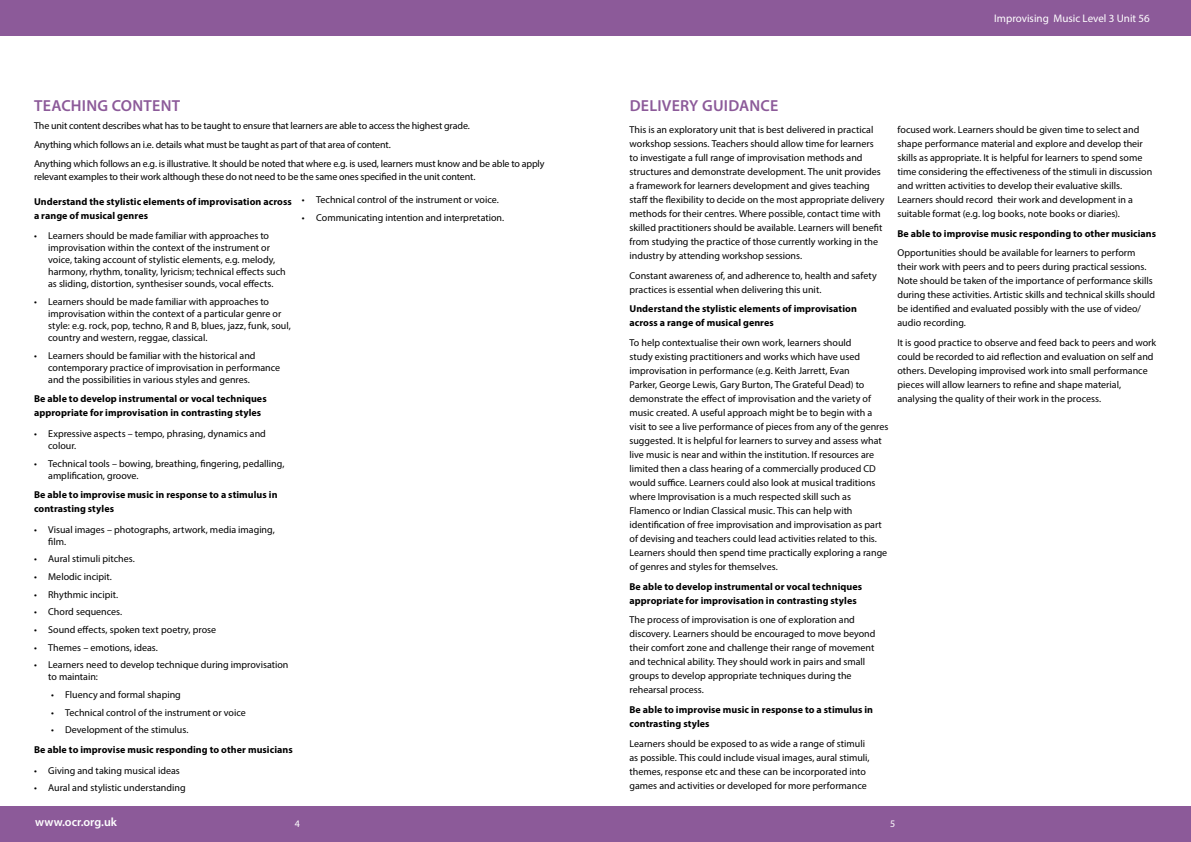
<style>
.page{position:relative;width:1191px;height:842px;background:#fff}
.page>*{position:absolute;margin:0;border:0;box-sizing:border-box;transform-origin:0 0}
.t1{font:600 16px "Myriad Pro";letter-spacing:.015em;color:#8c5a99}
.t2{font:600 12px "Myriad Pro";color:#fff}
.t3{font:11px "Myriad Pro";color:#fff}
.t4{font:10px/14px "Myriad Pro";color:#000}
.t5{font:700 10px/14px "Myriad Pro";letter-spacing:.005em;color:#000}
.t6{font:10px "Myriad Pro";color:#fff}
</style>
<div class="page">
<div style="left:0;top:806px;width:595px;height:36px;background:#8c5a99"></div>
<div style="left:0;top:0;width:595px;height:36px;background:#8c5a99"></div>
<div style="left:595px;top:806px;width:596px;height:36px;background:#8c5a99"></div>
<div style="left:595px;top:0;width:596px;height:36px;background:#8c5a99"></div>
<h1 class="t1" style="left:34px;top:95px;width:145px">TEACHING CONTENT</h1>
<p class="t4" style="left:34px;top:116px;width:512px;line-height:18.7px">The unit content describes what has to be taught to ensure that learners are able to access the highest grade.<br>Anything which follows an i.e. details what must be taught as part of that area of content.<br>Anything which follows an e.g. is illustrative. It should be noted that where e.g. is used, learners must know and be able to apply</p>
<p class="t4" style="left:34px;top:169px;width:443px">relevant examples to their work although these do not need to be the same ones specified in the unit content.</p>
<p class="t5" style="left:34px;top:194px;width:259px">Understand the stylistic elements of improvisation across a range of musical genres</p>
<p class="t4" style="left:48px;top:230px;width:239px;line-height:12px;text-indent:-14px">• Learners should be made familiar with approaches to improvisation within the context of the instrument or voice, taking account of stylistic elements, e.g. melody, harmony, rhythm, tonality, lyricism; technical effects such as sliding, distortion, synthesiser sounds, vocal effects.</p>
<p class="t4" style="left:48px;top:296px;width:244px;line-height:12px;text-indent:-14px">• Learners should be made familiar with approaches to improvisation within the context of a particular genre or style: e.g. rock, pop, techno, R and B, blues, jazz, funk, soul, country and western, reggae, classical.</p>
<p class="t4" style="left:48px;top:349px;width:233px;line-height:12px;text-indent:-14px">• Learners should be familiar with the historical and contemporary practice of improvisation in performance and the possibilities in various styles and genres.</p>
<p class="t5" style="left:34px;top:392px;width:234px">Be able to develop instrumental or vocal techniques appropriate for improvisation in contrasting styles</p>
<p class="t4" style="left:48px;top:427px;width:219px;line-height:12px;text-indent:-14px">• Expressive aspects – tempo, phrasing, dynamics and colour.</p>
<p class="t4" style="left:48px;top:457px;width:238px;line-height:12px;text-indent:-14px">• Technical tools – bowing, breathing, fingering, pedalling, amplification, groove.</p>
<p class="t5" style="left:34px;top:488px;width:245px">Be able to improvise music in response to a stimulus in contrasting styles</p>
<p class="t4" style="left:48px;top:523px;width:228px;line-height:12px;text-indent:-14px">• Visual images – photographs, artwork, media imaging, film.</p>
<p class="t4" style="left:34px;top:552px;width:102px">• Aural stimuli pitches.</p>
<p class="t4" style="left:34px;top:570px;width:79px">• Melodic incipit.</p>
<p class="t4" style="left:34px;top:587px;width:86px">• Rhythmic incipit.</p>
<p class="t4" style="left:34px;top:605px;width:90px">• Chord sequences.</p>
<p class="t4" style="left:34px;top:623px;width:184px">• Sound effects, spoken text poetry, prose</p>
<p class="t4" style="left:34px;top:640px;width:125px">• Themes – emotions, ideas.</p>
<p class="t4" style="left:48px;top:659px;width:242px;line-height:12px;text-indent:-14px">• Learners need to develop technique during improvisation to maintain:</p>
<p class="t4" style="left:51px;top:688px;width:131px">• Fluency and formal shaping</p>
<p class="t4" style="left:51px;top:705px;width:196px">• Technical control of the instrument or voice</p>
<p class="t4" style="left:51px;top:723px;width:139px">• Development of the stimulus.</p>
<p class="t5" style="left:34px;top:742px;width:260px">Be able to improvise music responding to other musicians</p>
<p class="t4" style="left:34px;top:763px;width:147px">• Giving and taking musical ideas</p>
<p class="t4" style="left:34px;top:781px;width:153px">• Aural and stylistic understanding</p>
<p class="t4" style="left:302px;top:192px;width:198px">• Technical control of the instrument or voice.</p>
<p class="t4" style="left:302px;top:210px;width:204px">• Communicating intention and interpretation.</p>
<p class="t3" style="left:994px;top:11px;width:157px">Improvising Music Level 3 Unit 56</p>
<h1 class="t1" style="left:629px;top:95px;width:148px">DELIVERY GUIDANCE</h1>
<p class="t4" style="left:629px;top:122px;width:257px">This is an exploratory unit that is best delivered in practical workshop sessions. Teachers should allow time for learners to investigate a full range of improvisation methods and structures and demonstrate development. The unit provides a framework for learners development and gives teaching staff the flexibility to decide on the most appropriate delivery methods for their centres. Where possible, contact time with skilled practitioners should be available. Learners will benefit from studying the practice of those currently working in the industry by attending workshop sessions.</p>
<p class="t4" style="left:629px;top:268px;width:249px">Constant awareness of, and adherence to, health and safety practices is essential when delivering this unit.</p>
<p class="t5" style="left:629px;top:302px;width:229px">Understand the stylistic elements of improvisation across a range of musical genres</p>
<p class="t4" style="left:629px;top:336px;width:260px">To help contextualise their own work, learners should<br>study existing practitioners and works which have used improvisation in performance (e.g. Keith Jarrett, Evan<br>Parker, George Lewis, Gary Burton, The Grateful Dead) to demonstrate the effect of improvisation and the variety of music created. A useful approach might be to begin with a visit to see a live performance of pieces from any of the genres suggested. It is helpful for learners to survey and assess what live music is near and within the institution. If resources are limited then a class hearing of a commercially produced CD would suffice. Learners could also look at musical traditions where Improvisation is a much respected skill such as Flamenco or Indian Classical music. This can help with identification of free improvisation and improvisation as part of devising and teachers could lead activities related to this.<br>Learners should then spend time practically exploring a range of genres and styles for themselves.</p>
<p class="t5" style="left:629px;top:579px;width:234px">Be able to develop instrumental or vocal techniques appropriate for improvisation in contrasting styles</p>
<p class="t4" style="left:629px;top:613px;width:247px">The process of improvisation is one of exploration and discovery. Learners should be encouraged to move beyond their comfort zone and challenge their range of movement and technical ability. They should work in pairs and small groups to develop appropriate techniques during the rehearsal process.</p>
<p class="t5" style="left:629px;top:702px;width:245px">Be able to improvise music in response to a stimulus in contrasting styles</p>
<p class="t4" style="left:629px;top:736px;width:241px">Learners should be exposed to as wide a range of stimuli as possible. This could include visual images, aural stimuli, themes, response etc and these can be incorporated into games and activities or developed for more performance</p>
<p class="t4" style="left:897px;top:122px;width:256px">focused work. Learners should be given time to select and shape performance material and explore and develop their skills as appropriate. It is helpful for learners to spend some time considering the effectiveness of the stimuli in discussion and written activities to develop their evaluative skills.<br>Learners should record their work and development in a suitable format (e.g. log books, note books or diaries).</p>
<p class="t5" style="left:897px;top:226px;width:260px">Be able to improvise music responding to other musicians</p>
<p class="t4" style="left:897px;top:246px;width:259px">Opportunities should be available for learners to perform their work with peers and to peers during practical sessions.<br>Note should be taken of the importance of performance skills during these activities. Artistic skills and technical skills should be identified and evaluated possibly with the use of video/ audio recording.</p>
<p class="t4" style="left:897px;top:336px;width:260px">It is good practice to observe and feed back to peers and work could be recorded to aid reflection and evaluation on self and others. Developing improvised work into small performance pieces will allow learners to refine and shape material, analysing the quality of their work in the process.</p>
<p class="t2" style="left:35px;top:815px;width:83px">WWW.OCR.ORG.UK</p>
<p class="t6" style="left:295px;top:817px;width:7px">4</p>
<p class="t6" style="left:890px;top:817px;width:7px">5</p>
</div>
